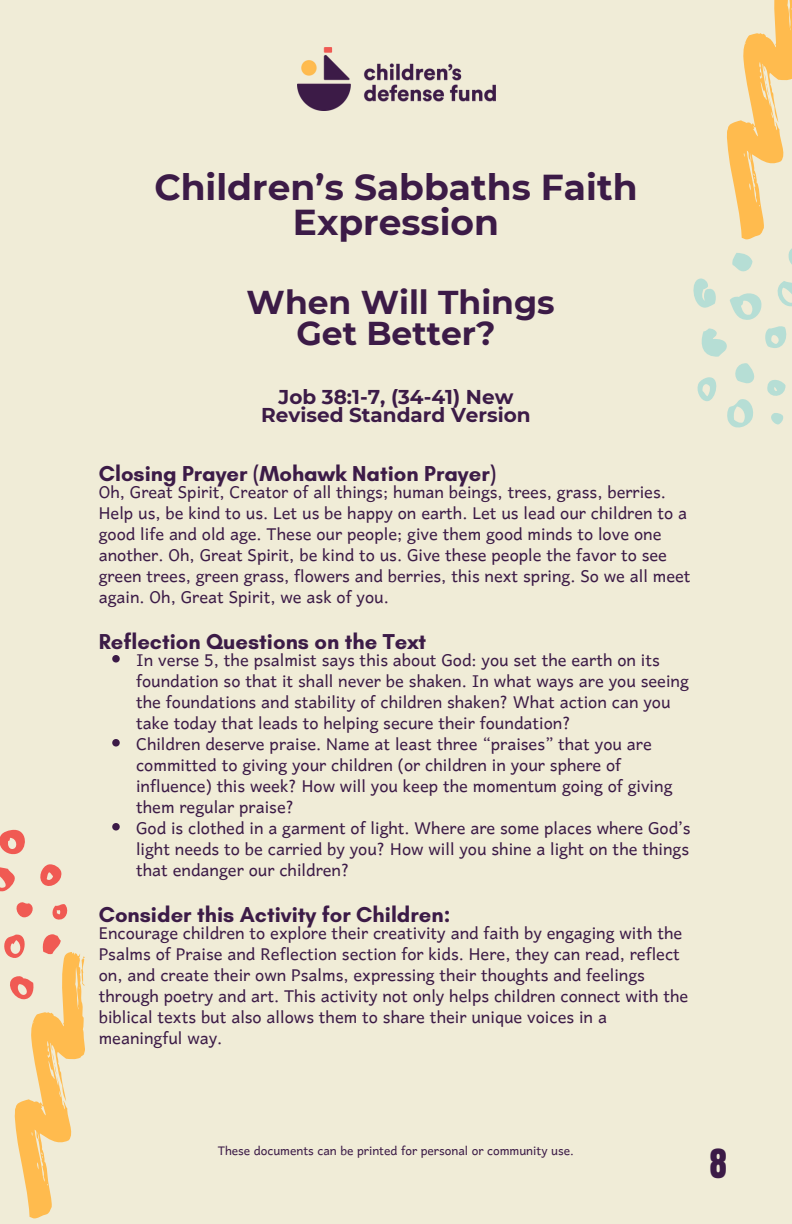
<style>
.page{position:relative;width:792px;height:1224px;background:#f0ecd7}
.page>*{position:absolute;margin:0;border:0;box-sizing:border-box;transform-origin:0 0}
.t1{font:700 36px/34.4px "Montserrat";color:#3c1b47;text-align:center}
.t2{font:34.4px "Anton";color:#3c1b47}
.t3{font:700 33px/31.6px "Montserrat";color:#3c1b47;text-align:center}
.t4{font:22px/21px "Harmattan";color:#3c1b47}
.t5{font:700 22px "Glacial Indifference";color:#3c1b47}
.t6{font:700 20px/18px "Montserrat";color:#3c1b47;text-align:center}
.t7{font:16px "Harmattan";color:#3c1b47}
.s1{font-family:"Glacial Indifference";font-weight:700}
</style>
<div class="page">
<svg style="left:0;top:830px;width:25px;height:25px"></svg>
<svg style="left:40px;top:864px;width:22px;height:22px"></svg>
<svg style="left:0;top:867px;width:15px;height:25px"></svg>
<svg style="left:16px;top:902px;width:17px;height:16px"></svg>
<svg style="left:52px;top:904px;width:16px;height:16px"></svg>
<svg style="left:4px;top:934px;width:81px;height:285px"></svg>
<svg style="left:727px;top:0;width:65px;height:272px"></svg>
<svg style="left:693px;top:278px;width:99px;height:150px"></svg>
<img style="left:297px;top:48px;width:198px;height:63px">
<svg style="left:112px;top:655px;width:8px;height:8px"></svg>
<svg style="left:112px;top:739px;width:8px;height:8px"></svg>
<svg style="left:112px;top:823px;width:8px;height:8px"></svg>
<h1 class="t1" style="left:154px;top:170px;width:485px">Children’s Sabbaths Faith<br>Expression</h1>
<h3 class="t3" style="left:247px;top:286px;width:310px">When Will Things<br>Get Better?</h3>
<p class="t6" style="left:261px;top:388px;width:271px">Job 38:1-7, (34-41) New<br>Revised Standard Version</p>
<h1 class="t4" style="left:99px;top:465px;width:569px;line-height:16.4px"><span class="s1">Closing Prayer (Mohawk Nation Prayer)<br></span>Oh, Great Spirit, Creator of all things; human beings, trees, grass, berries.</h1>
<h1 class="t4" style="left:99px;top:500px;width:593px">Help us, be kind to us. Let us be happy on earth. Let us lead our children to a good life and old age. These our people; give them good minds to love one another. Oh, Great Spirit, be kind to us. Give these people the favor to see green trees, green grass, flowers and berries, this next spring. So we all meet again. Oh, Great Spirit, we ask of you.</h1>
<h2 class="t5" style="left:99px;top:628px;width:329px">Reflection Questions on the Text</h2>
<p class="t4" style="left:136px;top:647px;width:554px">In verse 5, the psalmist says this about God: you set the earth on its foundation so that it shall never be shaken. In what ways are you seeing the foundations and stability of children shaken? What action can you take today that leads to helping secure their foundation?</p>
<p class="t4" style="left:136px;top:731px;width:538px">Children deserve praise. Name at least three “praises” that you are committed to giving your children (or children in your sphere of influence) this week? How will you keep the momentum going of giving them regular praise?</p>
<p class="t4" style="left:136px;top:815px;width:556px;text-align:justify">God is clothed in a garment of light. Where are some places where God’s light needs to be carried by you? How will you shine a light on the things that endanger our children?</p>
<p class="t4" style="left:99px;top:906px;width:585px;line-height:16.4px"><span class="s1">Consider this Activity for Children:<br></span>Encourage children to explore their creativity and faith by engaging with the</p>
<p class="t4" style="left:99px;top:941px;width:591px">Psalms of Praise and Reflection section for kids. Here, they can read, reflect on, and create their own Psalms, expressing their thoughts and feelings through poetry and art. This activity not only helps children connect with the biblical texts but also allows them to share their unique voices in a meaningful way.</p>
<h2 class="t7" style="left:218px;top:1140px;width:358px">These documents can be printed for personal or community use.</h2>
<p class="t2" style="left:710px;top:1139px;width:18px">8</p>
</div>
